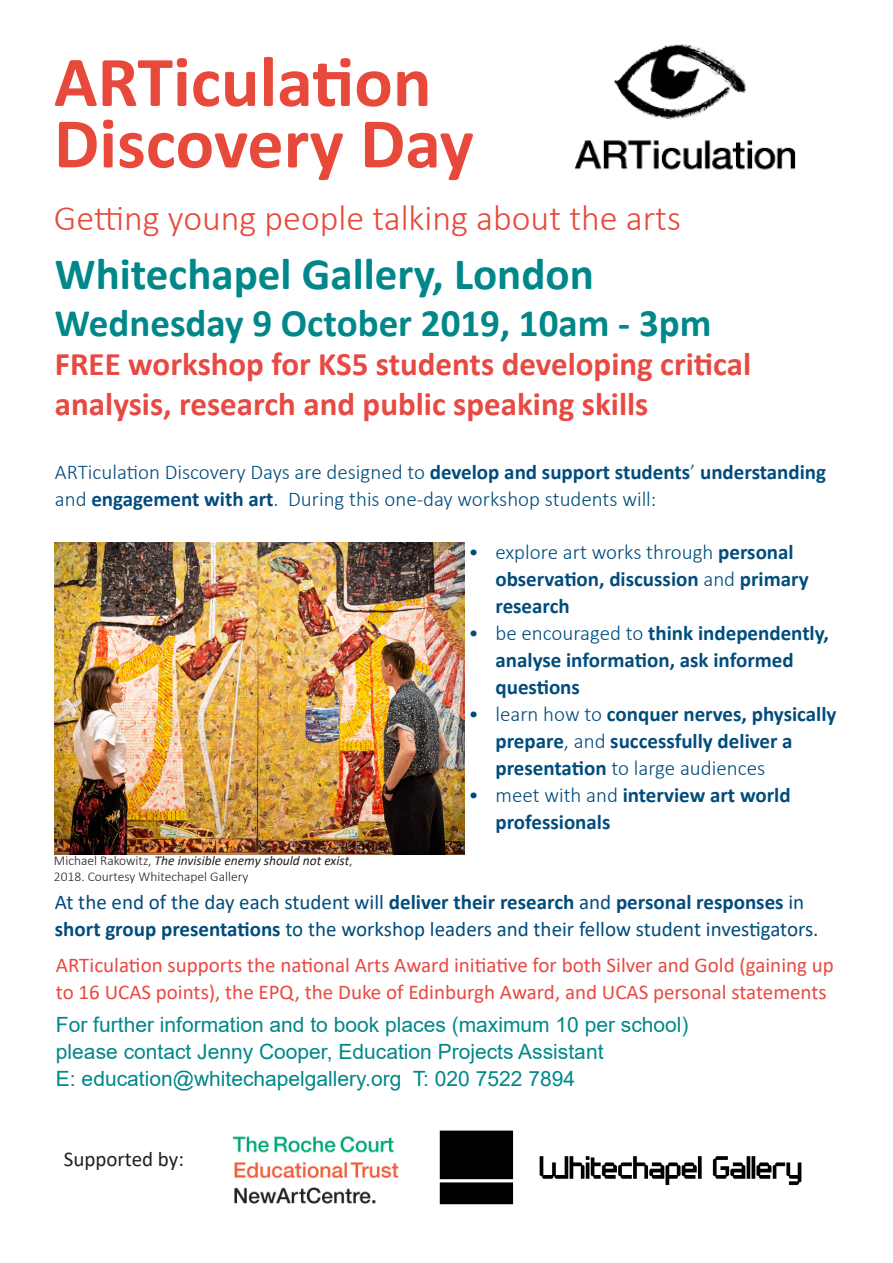
<style>
.page{position:relative;width:893px;height:1263px;background:#fff}
.page>*{position:absolute;margin:0;border:0;box-sizing:border-box;transform-origin:0 0}
.t1{font:700 72px "Calibri";color:#e74a3b}
.t2{font:700 45px "Calibri";color:#00878a}
.t3{font:700 39px "Calibri";color:#00878a}
.t4{font:300 36px "Calibri";color:#e74a3b}
.t5{font:700 33px/39.6px "Calibri";color:#e74a42}
.t6{font:700 21px/27px "Calibri";color:#014c7c}
.t7{font:21px "Arial";color:#00878a}
.t8{font:21px/27px "Calibri";color:#e74a42}
.t9{font:21px/27px "Calibri";color:#014c7c}
.t10{font:300 21px/27px "Calibri";color:#014c7c}
.t11{font:21px "Calibri";color:#231f20}
.t12{font:italic 13.5px "Calibri";color:#231f20}
.t13{font:300 13.5px "Calibri";color:#231f20}
.s1{font-weight:700}
.s2{font-weight:300;font-style:normal}
.s3{font-weight:300}
</style>
<div class="page">
<img style="left:574px;top:44px;width:222px;height:126px">
<img style="left:232px;top:1135px;width:167px;height:69px">
<img style="left:439px;top:1130px;width:363px;height:75px">
<img style="left:55px;top:543px;width:409px;height:312px">
<p class="t1" style="left:54px;top:31px;width:379px">ARTiculation</p>
<p class="t1" style="left:54px;top:93px;width:421px">Discovery Day</p>
<p class="t4" style="left:54px;top:196px;width:628px">Getting young people talking about the arts</p>
<p class="t2" style="left:55px;top:242px;width:541px">Whitechapel Gallery, London</p>
<p class="t3" style="left:55px;top:295px;width:658px">Wednesday 9 October 2019, 10am - 3pm</p>
<p class="t5" style="left:55px;top:344px;width:698px">FREE workshop for KS5 students developing critical analysis, research and public speaking skills</p>
<p class="t10" style="left:55px;top:459px;width:773px">ARTiculation Discovery Days are designed to <span class="s1">develop and support students</span>’ <span class="s1">understanding </span>and <span class="s1">engagement with art</span>. During this one-day workshop students will:</p>
<p class="t12" style="left:54px;top:851px;width:300px"><span class="s2">Michael Rakowitz,</span> The invisible enemy should not exist<span class="s2">,</span></p>
<p class="t13" style="left:54px;top:868px;width:196px">2018. Courtesy Whitechapel Gallery</p>
<p class="t6" style="left:495px;top:538px;width:315px;text-indent:-27px"><span class="s3">• explore art works through</span> personal observation, discussion <span class="s3">and</span> primary research</p>
<p class="t6" style="left:495px;top:619px;width:335px;text-indent:-27px"><span class="s3">• be encouraged to</span> think independently, analyse information, ask informed questions</p>
<p class="t6" style="left:495px;top:700px;width:343px;text-indent:-27px"><span class="s3">• learn how to</span> conquer nerves, physically prepare<span class="s3">, and</span> successfully deliver a presentation <span class="s3">to large audiences</span></p>
<p class="t6" style="left:495px;top:781px;width:297px;text-indent:-27px"><span class="s3">• meet with and</span> interview art world professionals</p>
<p class="t9" style="left:55px;top:888px;width:765px">At the end of the day each student will <span class="s1">deliver their research</span> and <span class="s1">personal responses</span> in <span class="s1">short group presentations</span> to the workshop leaders and their fellow student investigators.</p>
<p class="t8" style="left:56px;top:951px;width:779px">ARTiculation supports the national Arts Award initiative for both Silver and Gold (gaining up to 16 UCAS points), the EPQ, the Duke of Edinburgh Award, and UCAS personal statements</p>
<p class="t7" style="left:56px;top:1010px;width:634px">For further information and to book places (maximum 10 per school)</p>
<p class="t7" style="left:56px;top:1037px;width:549px">please contact Jenny Cooper, Education Projects Assistant</p>
<p class="t7" style="left:56px;top:1064px;width:521px">E: education@whitechapelgallery.org T: 020 7522 7894</p>
<p class="t11" style="left:64px;top:1145px;width:122px">Supported by:</p>
</div>
